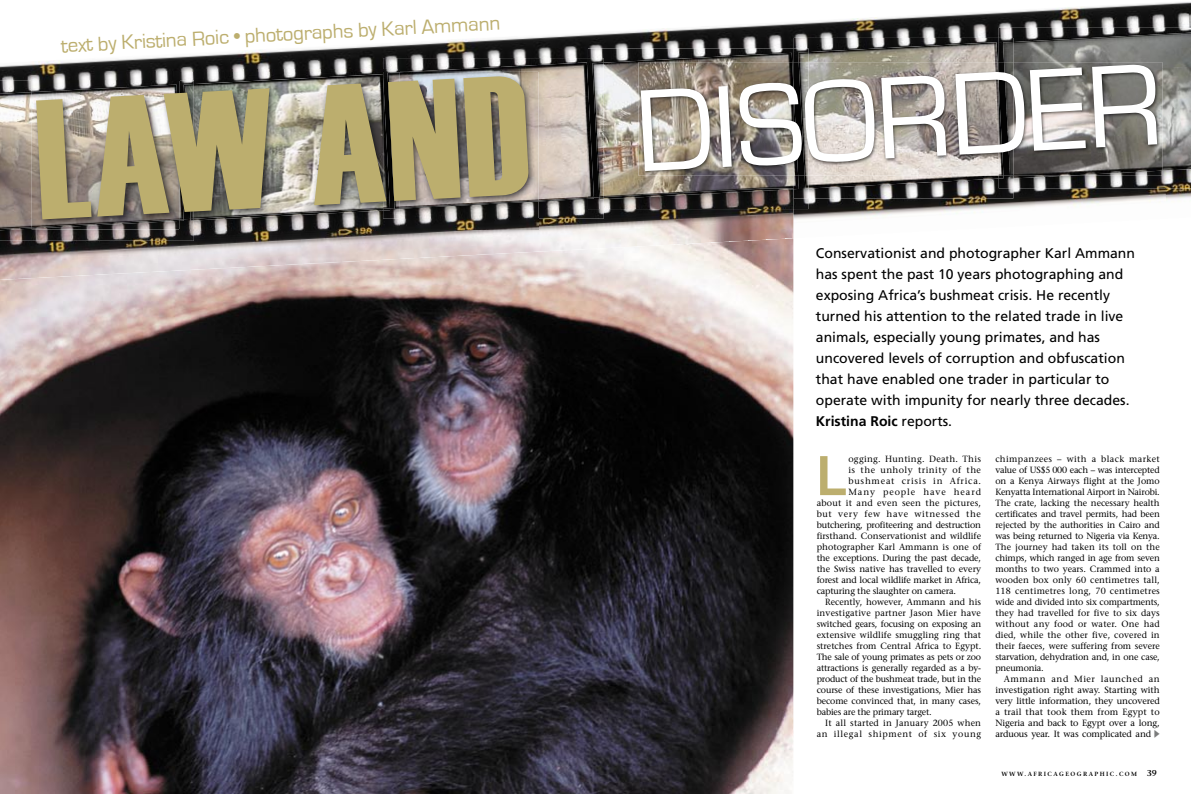
<style>
.page{position:relative;width:1191px;height:794px;background:#fff}
.page>*{position:absolute;margin:0;border:0;box-sizing:border-box;transform-origin:0 0}
.t1{font:121px "Eurostile";color:#fff}
.t2{font:700 58.5px "Eurostile";color:#bcae6e}
.t3{font:21px "Eurostile";color:#bcae6e}
.t4{font:14px/21px "Frutiger";color:#000}
.t5{font:9px/11px "Stone Serif";letter-spacing:-.01em;color:#000;text-align:justify}
.t6{font:9px "Stone Serif";letter-spacing:.02em;color:#000}
.t7{font:9px "Stone Serif";letter-spacing:.07em;color:#000}
.t8{font:9px "Stone Serif";letter-spacing:.01em;color:#000}
.t9{font:9px "Stone Serif";letter-spacing:.025em;color:#000}
.t10{font:9px "Stone Serif";letter-spacing:.03em;color:#000}
.t11{font:9px "Stone Serif";letter-spacing:.045em;color:#000}
.t12{font:9px "Stone Serif";letter-spacing:.085em;color:#000}
.t13{font:9px "Stone Serif";letter-spacing:.1em;color:#000}
.t14{font:600 6px "Stone Serif";letter-spacing:.24em;color:#000}
.s1{font-family:"Haettenschweiler";font-size:170px;color:#bcae6e}
.s2{font-weight:700}
.s3{font-size:8.5px}
</style>
<div class="page">
<img style="left:0;top:280px;width:793px;height:514px">
<img style="left:0;top:2px;width:1191px;height:78px">
<img style="left:793px;top:188px;width:372px;height:50px">
<img style="left:1165px;top:188px;width:26px;height:12px">
<img style="left:0;top:209px;width:793px;height:71px">
<img style="left:998px;top:28px;width:193px;height:10px">
<img style="left:1013px;top:172px;width:178px;height:16px">
<img style="left:1013px;top:33px;width:178px;height:33px">
<img style="left:1162px;top:66px;width:29px;height:106px">
<img style="left:1013px;top:176px;width:62px;height:2px">
<img style="left:794px;top:38px;width:204px;height:10px">
<img style="left:808px;top:188px;width:205px;height:10px">
<img style="left:998px;top:38px;width:15px;height:150px">
<img style="left:1003px;top:42px;width:10px;height:137px">
<img style="left:808px;top:42px;width:190px;height:20px">
<img style="left:808px;top:176px;width:190px;height:12px">
<svg style="left:998px;top:176px;width:5px;height:3px"></svg>
<img style="left:588px;top:48px;width:206px;height:14px">
<img style="left:793px;top:196px;width:15px;height:13px">
<img style="left:603px;top:199px;width:190px;height:10px">
<img style="left:794px;top:48px;width:14px;height:150px">
<img style="left:798px;top:52px;width:10px;height:137px">
<img style="left:588px;top:58px;width:79px;height:130px">
<img style="left:661px;top:53px;width:132px;height:9px">
<img style="left:667px;top:176px;width:127px;height:20px">
<img style="left:603px;top:188px;width:190px;height:11px">
<svg style="left:794px;top:176px;width:5px;height:13px"></svg>
<img style="left:383px;top:58px;width:205px;height:12px">
<img style="left:538px;top:201px;width:65px;height:18px">
<img style="left:588px;top:199px;width:15px;height:10px">
<img style="left:592px;top:63px;width:11px;height:134px">
<img style="left:407px;top:62px;width:181px;height:34px">
<img style="left:538px;top:96px;width:50px;height:102px">
<img style="left:538px;top:198px;width:50px;height:3px">
<img style="left:588px;top:84px;width:6px;height:113px">
<svg style="left:588px;top:197px;width:15px;height:2px"></svg>
<img style="left:179px;top:70px;width:204px;height:10px">
<img style="left:194px;top:220px;width:206px;height:10px">
<img style="left:0;top:80px;width:32px;height:12px">
<img style="left:0;top:229px;width:194px;height:12px">
<svg style="left:179px;top:229px;width:15px;height:1px"></svg>
<img style="left:0;top:92px;width:32px;height:135px">
<img style="left:0;top:227px;width:32px;height:3px">
<img style="left:32px;top:72px;width:147px;height:13px">
<img style="left:400px;top:209px;width:138px;height:20px">
<svg style="left:383px;top:70px;width:24px;height:2px"></svg>
<img style="left:383px;top:72px;width:155px;height:128px">
<img style="left:400px;top:200px;width:138px;height:9px">
<img style="left:194px;top:211px;width:206px;height:9px">
<img style="left:387px;top:72px;width:13px;height:136px">
<img style="left:194px;top:74px;width:189px;height:145px">
<img style="left:383px;top:77px;width:7px;height:131px">
<svg style="left:383px;top:208px;width:17px;height:3px"></svg>
<img style="left:179px;top:80px;width:15px;height:149px">
<img style="left:184px;top:84px;width:10px;height:135px">
<img style="left:32px;top:85px;width:147px;height:134px">
<img style="left:32px;top:219px;width:147px;height:10px">
<img style="left:179px;top:135px;width:5px;height:84px">
<img style="left:1010px;top:62px;width:152px;height:114px">
<img style="left:804px;top:62px;width:206px;height:114px">
<img style="left:998px;top:84px;width:5px;height:92px">
<img style="left:638px;top:62px;width:166px;height:114px">
<img style="left:794px;top:93px;width:4px;height:83px">
<h3 class="t3" style="left:60px;top:34px;width:441px;rotate:-3deg">text by Kristina Roic • photographs by Karl Ammann</h3>
<h1 class="t1" style="left:33px;top:98px;width:1128px;rotate:-3deg"><span class="s1">LAW AND</span> DISORDER</h1>
<p class="t4" style="left:816px;top:242px;width:320px">Conservationist and photographer Karl Ammann has spent the past 10 years photographing and exposing Africa’s bushmeat crisis. He recently turned his attention to the related trade in live animals, especially young primates, and has uncovered levels of corruption and obfuscation that have enabled one trader in particular to operate with impunity for nearly three decades.<br><span class="s2">Kristina Roic</span> reports.</p>
<h2 class="t2" style="left:816px;top:444px;width:31px">L</h2>
<p class="t10" style="left:848px;top:453px;width:134px">ogging. Hunting. Death. This</p>
<p class="t11" style="left:848px;top:464px;width:134px">is the unholy trinity of the</p>
<p class="t12" style="left:848px;top:475px;width:134px">bushmeat crisis in Africa.</p>
<p class="t13" style="left:848px;top:486px;width:134px">Many people have heard</p>
<p class="t9" style="left:816px;top:497px;width:166px">about it and even seen the pictures,</p>
<p class="t7" style="left:816px;top:508px;width:166px">but very few have witnessed the</p>
<p class="t5" style="left:816px;top:519px;width:166px">butchering, profiteering and destruction</p>
<p class="t5" style="left:816px;top:530px;width:166px">firsthand. Conservationist and wildlife</p>
<p class="t5" style="left:816px;top:541px;width:166px">photographer Karl Ammann is one of</p>
<p class="t5" style="left:816px;top:552px;width:166px">the exceptions. During the past decade,</p>
<p class="t5" style="left:816px;top:563px;width:166px">the Swiss native has travelled to every</p>
<p class="t5" style="left:816px;top:574px;width:166px">forest and local wildlife market in Africa,</p>
<p class="t5" style="left:816px;top:585px;width:141px">capturing the slaughter on camera.</p>
<p class="t5" style="left:825px;top:596px;width:157px">Recently, however, Ammann and his</p>
<p class="t6" style="left:816px;top:607px;width:166px">investigative partner Jason Mier have</p>
<p class="t5" style="left:816px;top:618px;width:166px">switched gears, focusing on exposing an</p>
<p class="t8" style="left:816px;top:629px;width:166px">extensive wildlife smuggling ring that</p>
<p class="t5" style="left:816px;top:640px;width:166px">stretches from Central Africa to Egypt.</p>
<p class="t5" style="left:816px;top:651px;width:166px">The sale of young primates as pets or zoo</p>
<p class="t5" style="left:816px;top:662px;width:166px">attractions is generally regarded as a by-</p>
<p class="t5" style="left:816px;top:673px;width:166px">product of the bushmeat trade, but in the</p>
<p class="t5" style="left:816px;top:684px;width:166px">course of these investigations, Mier has</p>
<p class="t5" style="left:816px;top:695px;width:166px">become convinced that, in many cases,</p>
<p class="t5" style="left:816px;top:706px;width:116px">babies are the primary target.</p>
<p class="t6" style="left:825px;top:717px;width:157px">It all started in January 2005 when</p>
<p class="t7" style="left:816px;top:728px;width:166px">an illegal shipment of six young</p>
<p class="t5" style="left:995px;top:453px;width:166px">chimpanzees – with a black market value of US$5 000 each – was intercepted on a Kenya Airways flight at the Jomo Kenyatta International Airport in Nairobi.<br>The crate, lacking the necessary health certificates and travel permits, had been rejected by the authorities in Cairo and was being returned to Nigeria via Kenya.<br>The journey had taken its toll on the chimps, which ranged in age from seven months to two years. Crammed into a wooden box only 60 centimetres tall, 118 centimetres long, 70 centimetres wide and divided into six compartments, they had travelled for five to six days without any food or water. One had died, while the other five, covered in their faeces, were suffering from severe starvation, dehydration and, in one case, pneumonia.</p>
<p class="t5" style="left:995px;top:673px;width:166px;text-indent:9px">Ammann and Mier launched an investigation right away. Starting with very little information, they uncovered a trail that took them from Egypt to Nigeria and back to Egypt over a long, arduous year. It was complicated and</p>
<p class="t14" style="left:1001px;top:770px;width:157px">WWW.AFRICAGEOGRAPHIC.COM <span class="s3">39</span></p>
</div>
